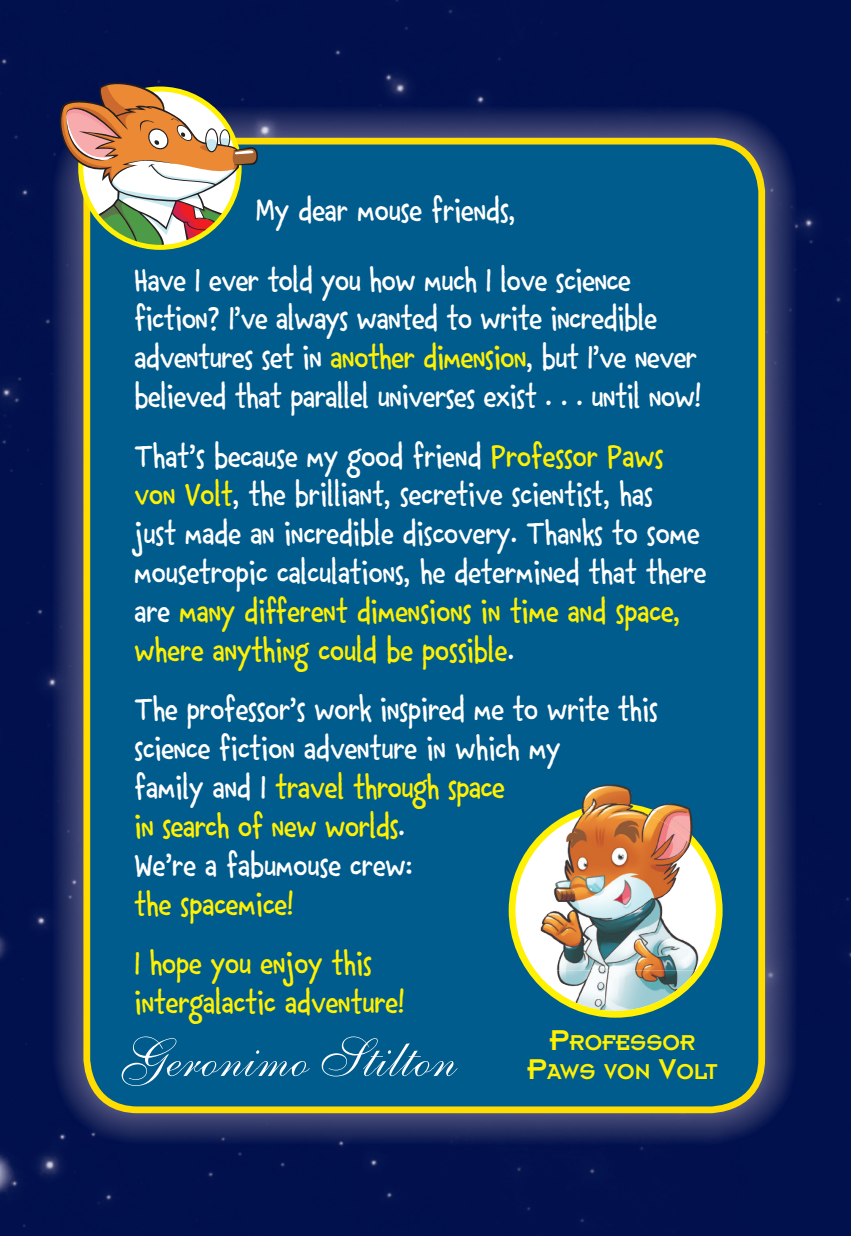
<style>
.page{position:relative;width:851px;height:1236px;background:#fff}
.page>*{position:absolute;margin:0;border:0;box-sizing:border-box;transform-origin:0 0}
.t1{font:54.45px "Shelley LT Allegro Script";letter-spacing:.01em;color:#fff}
.t2{font:500 33.75px/38.9px "Chauncy Decaf";color:#fff}
.t3{font:500 33.75px/59.2px "Chauncy Decaf";color:#fff101}
.t4{font:23.62px "Insignia A";color:#fff101}
.s1{color:#fff101}
.s2{font-size:31.5px}
</style>
<div class="page">
<div style="left:0;top:0;width:850px;height:1235px;background:#00114d"></div>
<img style="left:51px;top:106px;width:745px;height:1039px">
<div style="left:87px;top:141px;width:674px;height:968px;background:#005c8c;border-radius:51px"></div>
<div style="left:83px;top:138px;width:682px;height:975px;border:7px solid #ffdd01;border-radius:51px"></div>
<svg style="left:54px;top:76px;width:204px;height:171px;background:#928677"></svg>
<svg style="left:512px;top:806px;width:207px;height:208px;background:#fefcd7"></svg>
<img style="left:576px;top:1010px;width:79px;height:4px">
<img style="left:539px;top:970px;width:156px;height:40px">
<div style="left:508px;top:803px;width:214px;height:214px;border:7px solid #fff101;border-radius:50%"></div>
<img style="left:582px;top:784px;width:50px;height:19px">
<img style="left:539px;top:809px;width:160px;height:161px">
<img style="left:579px;top:803px;width:113px;height:41px">
<p class="t2" style="left:134px;top:180px;width:497px;line-height:69.3px;text-align:center">My dear mouse friends,<br>Have I ever told you how much I love science</p>
<p class="t2" style="left:134px;top:304px;width:568px">fiction? I’ve always wanted to write incredible adventures set in <span class="s1">another dimension</span>, but I’ve never believed that parallel universes exist . . . until now!</p>
<p class="t2" style="left:134px;top:441px;width:573px">That’s because my good friend <span class="s1">Professor Paws von Volt</span>, the brilliant, secretive scientist, has<br>just made an incredible discovery. Thanks to some mousetropic calculations, he determined that there are <span class="s1">many different dimensions in time and space, where anything could be possible</span>.</p>
<p class="t2" style="left:134px;top:694px;width:524px">The professor’s work inspired me to write this science fiction adventure in which my<br>family and I <span class="s1">travel through space<br>in search of new worlds</span>.<br>We’re a fabumouse crew:</p>
<p class="t3" style="left:134px;top:879px;width:239px">the spacemice!<br>I hope you enjoy this</p>
<p class="t3" style="left:134px;top:977px;width:272px">intergalactic adventure!</p>
<p class="t4" style="left:549px;top:1034px;width:147px"><span class="s2">P</span>ROFESSOR</p>
<h1 class="t1" style="left:120px;top:1043px;width:337px">Geronimo Stilton</h1>
<p class="t4" style="left:527px;top:1063px;width:192px"><span class="s2">P</span>AWS VON <span class="s2">V</span>OLT</p>
</div>
